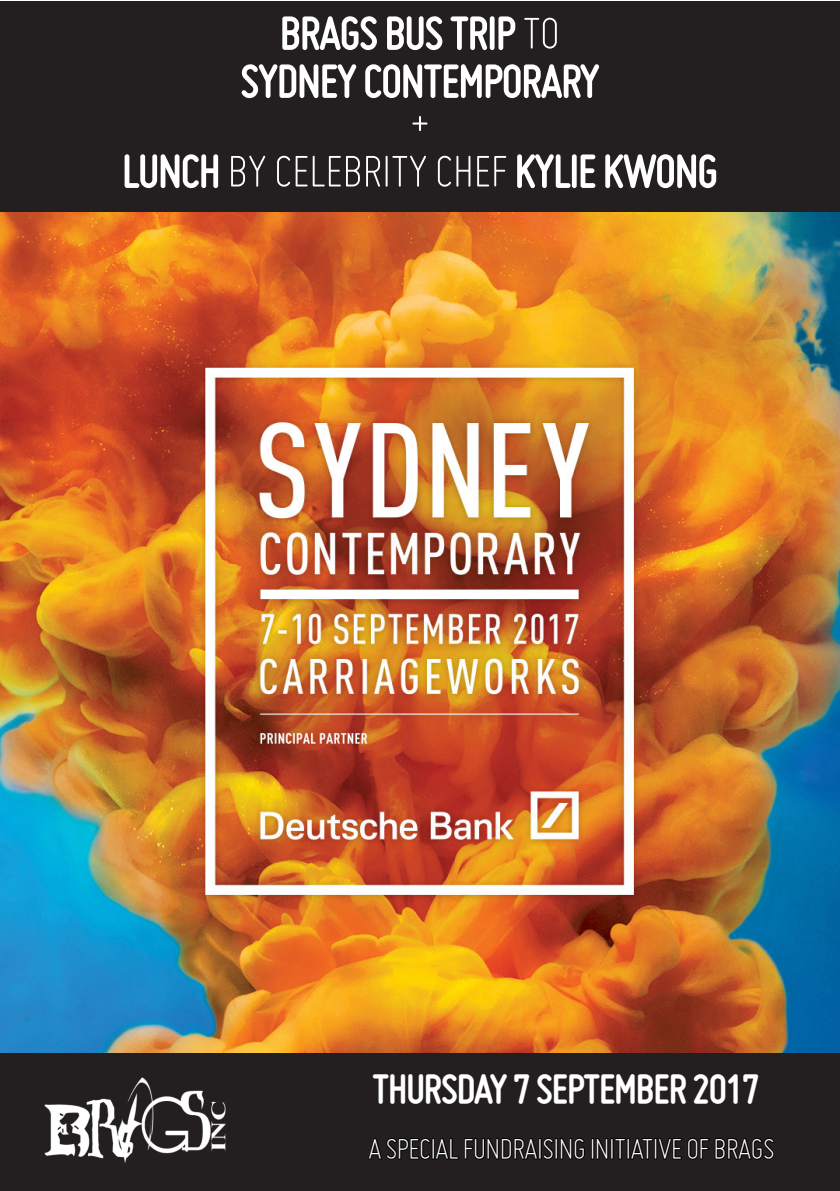
<style>
.page{position:relative;width:840px;height:1191px;background:#fff}
.page>*{position:absolute;margin:0;border:0;box-sizing:border-box;transform-origin:0 0}
.t1{font:300 54px "Miso";color:#fff}
.t2{font:700 50px "Miso";letter-spacing:-.025em;color:#fff}
.t3{font:700 44px "Miso";letter-spacing:-.025em;color:#fff}
.t4{font:300 32px "Miso";letter-spacing:-.035em;color:#fff}
.s1{font-weight:300}
</style>
<div class="page">
<div style="left:0;top:1px;width:839px;height:212px;background:#231f20"></div>
<div style="left:0;top:1052px;width:839px;height:139px;background:#231f20"></div>
<svg style="left:368px;top:1138px;width:217px;height:22px"></svg>
<div style="left:590px;top:1137px;width:4px;height:22px;border:2px solid #000"></div>
<svg style="left:596px;top:1138px;width:178px;height:22px"></svg>
<img style="left:44px;top:1077px;width:182px;height:86px">
<img style="left:0;top:213px;width:839px;height:839px">
<p class="t2" style="left:279px;top:5px;width:282px">BRAGS BUS TRIP <span class="s1">TO</span></p>
<p class="t2" style="left:240px;top:53px;width:361px">SYDNEY CONTEMPORARY</p>
<p class="t1" style="left:408px;top:91px;width:24px">+</p>
<p class="t2" style="left:122px;top:143px;width:597px">LUNCH <span class="s1">BY CELEBRITY CHEF</span> KYLIE KWONG</p>
<p class="t3" style="left:372px;top:1064px;width:389px">THURSDAY 7 SEPTEMBER 2017</p>
<p class="t4" style="left:368px;top:1130px;width:408px">A SPECIAL FUNDRAISING INITIATIVE OF BRAGS</p>
</div>
